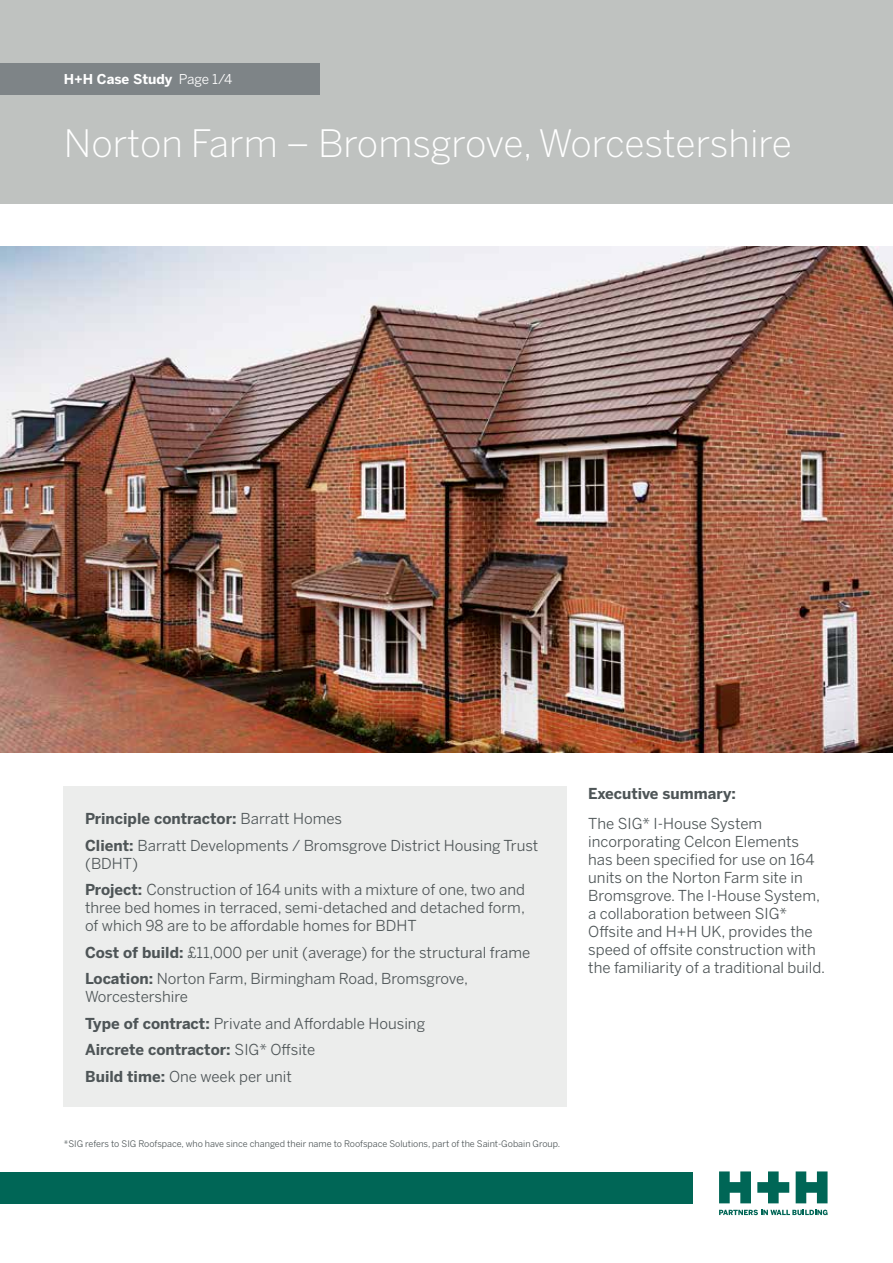
<style>
.page{position:relative;width:893px;height:1263px;background:#fff}
.page>*{position:absolute;margin:0;border:0;box-sizing:border-box;transform-origin:0 0}
.t1{font:300 37.5px "Benton Sans";letter-spacing:-.005em;color:#fff}
.t2{font:15px/18px "Benton Sans";color:#4e5557}
.t3{font:700 15px "Benton Sans";color:#4e5557}
.t4{font:700 13.5px "Benton Sans";color:#fff}
.t5{font:9px "Benton Sans";color:#4e5557}
.s1{font-weight:400}
.s2{font-weight:700}
</style>
<div class="page">
<div style="left:0;top:0;width:893px;height:204px;background:#bfc2c0"></div>
<div style="left:0;top:63px;width:319px;height:32px;background:#7e8487"></div>
<div style="left:0;top:1172px;width:692px;height:31px;background:#006656"></div>
<svg style="left:719px;top:1210px;width:108px;height:5px"></svg>
<svg style="left:719px;top:1171px;width:32px;height:32px"></svg>
<svg style="left:796px;top:1171px;width:31px;height:32px"></svg>
<svg style="left:757px;top:1171px;width:32px;height:32px"></svg>
<div style="left:64px;top:787px;width:503px;height:320px;background:#ecedec"></div>
<img style="left:0;top:247px;width:893px;height:506px">
<p class="t4" style="left:64px;top:71px;width:170px">H+H Case Study <span class="s1">Page 1/4</span></p>
<h1 class="t1" style="left:64px;top:122px;width:730px">Norton Farm – Bromsgrove, Worcestershire</h1>
<p class="t2" style="left:85px;top:805px;width:455px;line-height:26.5px"><span class="s2">Principle contractor:</span> Barratt Homes<br><span class="s2">Client:</span> Barratt Developments / Bromsgrove District Housing Trust</p>
<p class="t2" style="left:85px;top:850px;width:441px;line-height:26.5px">(BDHT)<br><span class="s2">Project:</span> Construction of 164 units with a mixture of one, two and</p>
<p class="t2" style="left:85px;top:898px;width:441px">three bed homes in terraced, semi-detached and detached form, of which 98 are to be affordable homes for BDHT</p>
<p class="t2" style="left:85px;top:939px;width:447px;line-height:26.5px"><span class="s2">Cost of build:</span> £11,000 per unit (average) for the structural frame<br><span class="s2">Location:</span> Norton Farm, Birmingham Road, Bromsgrove,</p>
<p class="t2" style="left:85px;top:983px;width:342px;line-height:26.5px">Worcestershire<br><span class="s2">Type of contract:</span> Private and Affordable Housing<br><span class="s2">Aircrete contractor:</span> SIG* Offsite<br><span class="s2">Build time:</span> One week per unit</p>
<p class="t5" style="left:64px;top:1138px;width:498px">*SIG refers to SIG Roofspace, who have since changed their name to Roofspace Solutions, part of the Saint-Gobain Group.</p>
<p class="t3" style="left:588px;top:784px;width:149px">Executive summary:</p>
<p class="t2" style="left:588px;top:815px;width:238px">The SIG* I-House System incorporating Celcon Elements has been specified for use on 164 units on the Norton Farm site in<br>Bromsgrove. The I-House System, a collaboration between SIG*<br>Offsite and H+H UK, provides the speed of offsite construction with the familiarity of a traditional build.</p>
</div>
